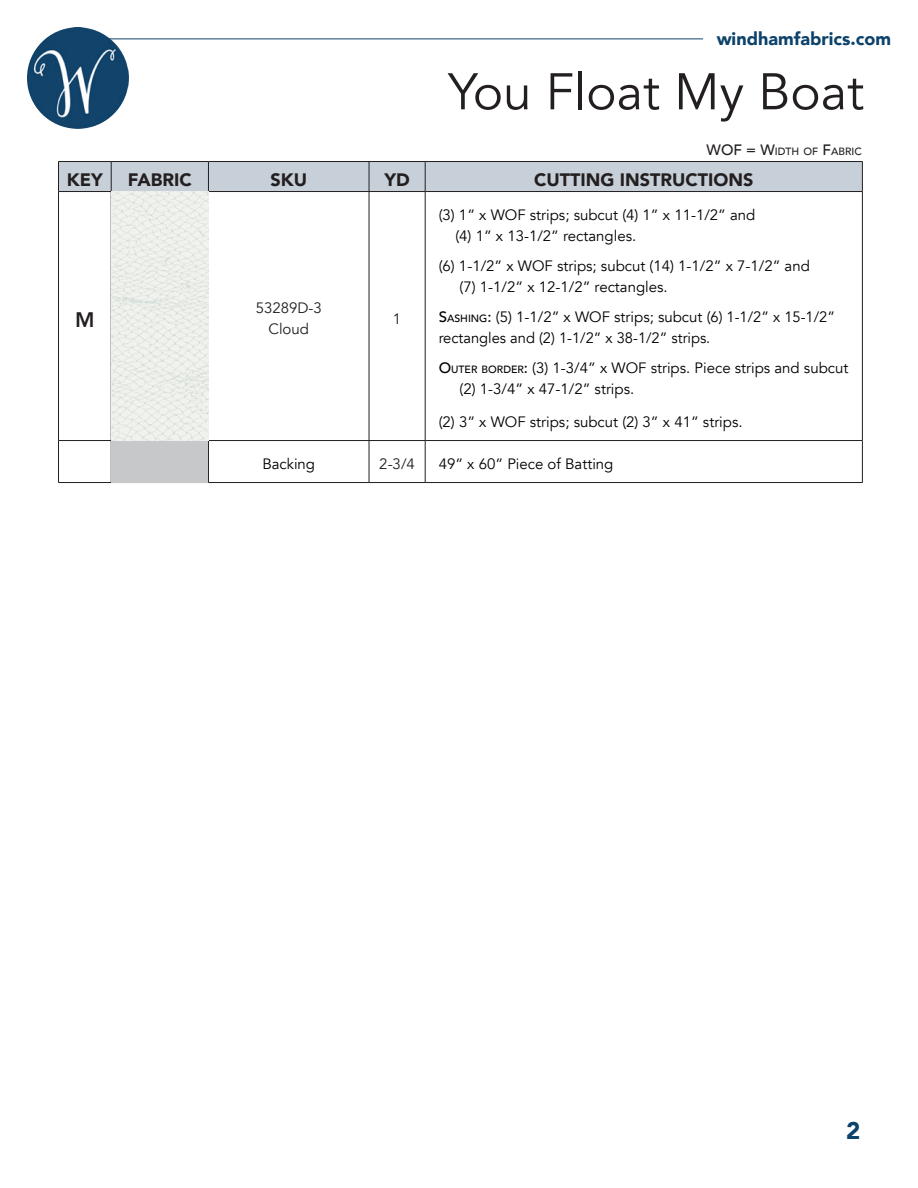
<style>
.page{position:relative;width:918px;height:1188px;background:#fff}
.page>*{position:absolute;margin:0;border:0;box-sizing:border-box;transform-origin:0 0}
.t1{font:51px "Avenir";color:#231f20}
.t2{font:900 24px "Avenir";color:#0d426a}
.t3{font:800 21px "Avenir";color:#231f20}
.t4{font:900 18px "Avenir";color:#231f20}
.t5{font:900 18px "Avenir";color:#0d426a}
.t6{font:15px/21px "Avenir";color:#000}
.t7{font:15px "Avenir";color:#231f20}
.t8{font:500 10.5px "Avenir";color:#231f20}
.s1{font-size:15px}
.s2{font-weight:500}
.s3{font-weight:500;font-size:10.5px}
</style>
<div class="page">
<img style="left:27px;top:27px;width:102px;height:102px;border-radius:51px">
<hr style="left:109px;top:39px;width:594px;height:1px;background:#0d426a">
<hr style="left:58px;top:161px;width:53px;height:1px;background:#231f20">
<hr style="left:111px;top:161px;width:97px;height:1px;background:#231f20">
<hr style="left:208px;top:161px;width:161px;height:1px;background:#231f20">
<hr style="left:369px;top:161px;width:56px;height:1px;background:#231f20">
<hr style="left:425px;top:161px;width:438px;height:1px;background:#231f20">
<hr style="left:58px;top:192px;width:1px;height:248px;background:#231f20">
<hr style="left:58px;top:441px;width:1px;height:41px;background:#231f20">
<hr style="left:208px;top:482px;width:161px;height:1px;background:#231f20">
<hr style="left:862px;top:192px;width:1px;height:248px;background:#231f20">
<hr style="left:862px;top:441px;width:1px;height:41px;background:#231f20">
<div style="left:58px;top:162px;width:805px;height:29px;background:#c7d0d9"></div>
<hr style="left:58px;top:191px;width:53px;height:1px;background:#231f20">
<hr style="left:111px;top:191px;width:97px;height:1px;background:#231f20">
<hr style="left:208px;top:191px;width:161px;height:1px;background:#231f20">
<hr style="left:208px;top:192px;width:1px;height:248px;background:#231f20">
<hr style="left:369px;top:191px;width:56px;height:1px;background:#231f20">
<hr style="left:369px;top:192px;width:1px;height:248px;background:#231f20">
<hr style="left:425px;top:191px;width:438px;height:1px;background:#231f20">
<hr style="left:425px;top:192px;width:1px;height:248px;background:#231f20">
<hr style="left:58px;top:440px;width:53px;height:1px;background:#231f20">
<hr style="left:111px;top:440px;width:97px;height:1px;background:#231f20">
<hr style="left:208px;top:440px;width:161px;height:1px;background:#231f20">
<hr style="left:208px;top:441px;width:1px;height:41px;background:#231f20">
<hr style="left:369px;top:440px;width:56px;height:1px;background:#231f20">
<hr style="left:369px;top:441px;width:1px;height:41px;background:#231f20">
<hr style="left:425px;top:440px;width:438px;height:1px;background:#231f20">
<hr style="left:425px;top:441px;width:1px;height:41px;background:#231f20">
<hr style="left:58px;top:482px;width:53px;height:1px;background:#231f20">
<hr style="left:111px;top:482px;width:97px;height:1px;background:#231f20">
<hr style="left:369px;top:482px;width:56px;height:1px;background:#231f20">
<hr style="left:425px;top:482px;width:438px;height:1px;background:#231f20">
<img style="left:111px;top:192px;width:97px;height:248px">
<div style="left:111px;top:441px;width:97px;height:41px;background:#c7c8ca"></div>
<p class="t5" style="left:717px;top:23px;width:176px">windhamfabrics.com</p>
<h1 class="t1" style="left:448px;top:61px;width:417px">You Float My Boat</h1>
<p class="t8" style="left:707px;top:142px;width:157px"><span class="s1">WOF = W</span>IDTH OF <span class="s1">F</span>ABRIC</p>
<p class="t4" style="left:67px;top:164px;width:37px">KEY</p>
<p class="t4" style="left:128px;top:164px;width:66px">FABRIC</p>
<p class="t4" style="left:270px;top:164px;width:38px">SKU</p>
<p class="t4" style="left:384px;top:164px;width:27px">YD</p>
<p class="t4" style="left:534px;top:164px;width:221px">CUTTING INSTRUCTIONS</p>
<p class="t3" style="left:75px;top:303px;width:21px">M</p>
<p class="t7" style="left:256px;top:299px;width:68px">53289D-3</p>
<p class="t7" style="left:268px;top:320px;width:42px">Cloud</p>
<p class="t7" style="left:393px;top:309px;width:10px">1</p>
<p class="t6" style="left:455px;top:205px;width:302px;text-indent:-17px">(3) 1” x WOF strips; subcut (4) 1” x 11-1/2” and (4) 1” x 13-1/2” rectangles.</p>
<p class="t6" style="left:460px;top:256px;width:352px;text-indent:-21px">(6) 1-1/2” x WOF strips; subcut (14) 1-1/2” x 7-1/2” and (7) 1-1/2” x 12-1/2” rectangles.</p>
<p class="t6" style="left:439px;top:307px;width:398px"><span class="s2">S</span><span class="s3">ASHING</span><span class="s2">:</span> (5) 1-1/2” x WOF strips; subcut (6) 1-1/2” x 15-1/2” rectangles and (2) 1-1/2” x 38-1/2” strips.</p>
<p class="t6" style="left:460px;top:358px;width:390px;text-indent:-21px"><span class="s2">O</span><span class="s3">UTER BO RDER</span><span class="s2">:</span> (3) 1-3/4” x WOF strips. Piece strips and subcut (2) 1-3/4” x 47-1/2” strips.</p>
<p class="t6" style="left:439px;top:412px;width:305px">(2) 3” x WOF strips; subcut (2) 3” x 41” strips.</p>
<p class="t6" style="left:262px;top:454px;width:54px">Backing</p>
<p class="t7" style="left:379px;top:455px;width:37px">2-3/4</p>
<p class="t6" style="left:439px;top:454px;width:176px">49” x 60” Piece of Batting</p>
<h2 class="t2" style="left:846px;top:1110px;width:16px">2</h2>
</div>
